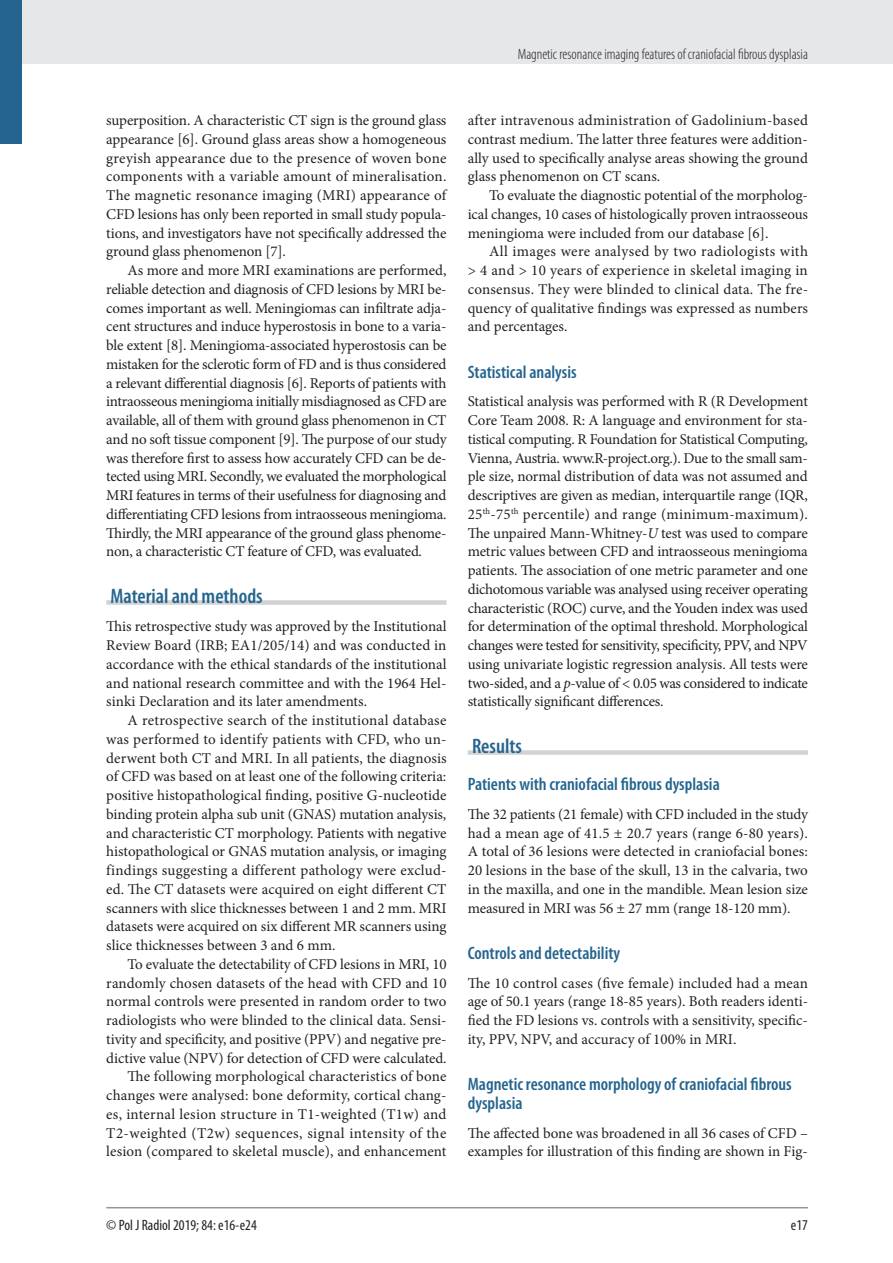
<style>
.page{position:relative;width:893px;height:1263px;background:#fff}
.page>*{position:absolute;margin:0;border:0;box-sizing:border-box;transform-origin:0 0}
.t1{font:600 condensed 21px "Myriad Pro";color:#24648f}
.t2{font:600 condensed 18px/18.8px "Myriad Pro";color:#24648f}
.t3{font:15px/18.8px "Minion Pro";color:#231f20;text-align:justify}
.t4{font:300 condensed 15px "Myriad Pro";color:#231f20}
.t5{font:condensed 15px "Myriad Pro";color:#231f20}
.s1{font-style:italic}
</style>
<div class="page">
<div style="left:0;top:0;width:893px;height:64px;background:#e6e7e9"></div>
<hr style="left:106px;top:1207px;width:702px;height:1px;background:#939598">
<div style="left:0;top:0;width:21px;height:144px;background:#24648f"></div>
<div style="left:106px;top:600px;width:340px;height:5px;background:#d1d2d4"></div>
<div style="left:468px;top:750px;width:340px;height:5px;background:#d1d2d4"></div>
<p class="t4" style="left:518px;top:45px;width:292px">Magnetic resonance imaging features of craniofacial fibrous dysplasia</p>
<p class="t3" style="left:106px;top:111px;width:342px">superposition. A characteristic CT sign is the ground glass appearance [6]. Ground glass areas show a homogeneous greyish appearance due to the presence of woven bone components with a variable amount of mineralisation.<br>The magnetic resonance imaging (MRI) appearance of CFD lesions has only been reported in small study popula&shy;tions, and investigators have not specifically addressed the ground glass phenomenon [7].</p>
<p class="t3" style="left:106px;top:261px;width:342px;text-indent:21px">As more and more MRI examinations are performed, reliable detection and diagnosis of CFD lesions by MRI be&shy;comes important as well. Meningiomas can infiltrate adja&shy;cent structures and induce hyperostosis in bone to a varia&shy;ble extent [8]. Meningioma-associated hyperostosis can be mistaken for the sclerotic form of FD and is thus considered a relevant differential diagnosis [6]. Reports of patients with intraosseous meningioma initially misdiagnosed as CFD are available, all of them with ground glass phenomenon in CT and no soft tissue component [9]. The purpose of our study was therefore first to assess how accurately CFD can be de&shy;tected using MRI. Secondly, we evaluated the morphological MRI features in terms of their usefulness for diagnosing and differentiating CFD lesions from intraosseous meningioma.<br>Thirdly, the MRI appearance of the ground glass phenome&shy;non, a characteristic CT feature of CFD, was evaluated.</p>
<h1 class="t1" style="left:111px;top:583px;width:154px">Material and methods</h1>
<p class="t3" style="left:106px;top:617px;width:342px">This retrospective study was approved by the Institutional Review Board (IRB; EA1/205/14) and was conducted in accordance with the ethical standards of the institutional and national research committee and with the 1964 Hel&shy;sinki Declaration and its later amendments.</p>
<p class="t3" style="left:106px;top:711px;width:342px;text-indent:21px">A retrospective search of the institutional database was performed to identify patients with CFD, who un&shy;derwent both CT and MRI. In all patients, the diagnosis of CFD was based on at least one of the following criteria: positive histopathological finding, positive G-nucleotide binding protein alpha sub unit (GNAS) mutation analysis, and characteristic CT morphology. Patients with negative histopathological or GNAS mutation analysis, or imaging findings suggesting a different pathology were exclud&shy;ed. The CT datasets were acquired on eight different CT scanners with slice thicknesses between 1 and 2 mm. MRI datasets were acquired on six different MR scanners using slice thicknesses between 3 and 6 mm.</p>
<p class="t3" style="left:106px;top:955px;width:342px;text-align:right">To evaluate the detectability of CFD lesions in MRI, 10 randomly chosen datasets of the head with CFD and 10 normal controls were presented in random order to two radiologists who were blinded to the clinical data. Sensi&shy;tivity and specificity, and positive (PPV) and negative pre&shy;dictive value (NPV) for detection of CFD were calculated.<br>The following morphological characteristics of bone changes were analysed: bone deformity, cortical chang&shy;es, internal lesion structure in T1-weighted (T1w) and T2-weighted (T2w) sequences, signal intensity of the lesion (compared to skeletal muscle), and enhancement</p>
<p class="t3" style="left:468px;top:111px;width:342px">after intravenous administration of Gadolinium-based contrast medium. The latter three features were addition&shy;ally used to specifically analyse areas showing the ground glass phenomenon on CT scans.</p>
<p class="t3" style="left:468px;top:186px;width:342px;text-indent:21px">To evaluate the diagnostic potential of the morpholog&shy;ical changes, 10 cases of histologically proven intraosseous meningioma were included from our database [6].</p>
<p class="t3" style="left:468px;top:242px;width:342px;text-indent:21px">All images were analysed by two radiologists with &gt; 4 and &gt; 10 years of experience in skeletal imaging in consensus. They were blinded to clinical data. The fre&shy;quency of qualitative findings was expressed as numbers and percentages.</p>
<p class="t2" style="left:468px;top:362px;width:110px">Statistical analysis</p>
<p class="t3" style="left:468px;top:392px;width:342px">Statistical analysis was performed with R (R Development Core Team 2008. R: A language and environment for sta&shy;tistical computing. R Foundation for Statistical Computing, Vienna, Austria. www.R-project.org.). Due to the small sam&shy;ple size, normal distribution of data was not assumed and descriptives are given as median, interquartile range (IQR, 25<sup>th</sup>-75<sup>th</sup> percentile) and range (minimum-maximum).<br>The unpaired Mann-Whitney-<span class="s1">U</span> test was used to compare metric values between CFD and intraosseous meningioma patients. The association of one metric parameter and one dichotomous variable was analysed using receiver operating characteristic (ROC) curve, and the Youden index was used for determination of the optimal threshold. Morphological changes were tested for sensitivity, specificity, PPV, and NPV using univariate logistic regression analysis. All tests were two-sided, and a <span class="s1">p</span>-value of &lt; 0.05 was considered to indicate statistically significant differences.</p>
<h1 class="t1" style="left:472px;top:733px;width:51px">Results</h1>
<p class="t2" style="left:468px;top:775px;width:254px">Patients with craniofacial fibrous dysplasia</p>
<p class="t3" style="left:468px;top:805px;width:342px">The 32 patients (21 female) with CFD included in the study had a mean age of 41.5 ± 20.7 years (range 6-80 years).<br>A total of 36 lesions were detected in craniofacial bones:<br>20 lesions in the base of the skull, 13 in the calvaria, two in the maxilla, and one in the mandible. Mean lesion size measured in MRI was 56 ± 27 mm (range 18-120 mm).</p>
<p class="t2" style="left:468px;top:943px;width:154px">Controls and detectability</p>
<p class="t3" style="left:468px;top:973px;width:342px">The 10 control cases (five female) included had a mean age of 50.1 years (range 18-85 years). Both readers identi&shy;fied the FD lesions vs. controls with a sensitivity, specific&shy;ity, PPV, NPV, and accuracy of 100% in MRI.</p>
<p class="t2" style="left:468px;top:1075px;width:325px">Magnetic resonance morphology of craniofacial fibrous dysplasia</p>
<p class="t3" style="left:468px;top:1123px;width:342px">The affected bone was broadened in all 36 cases of CFD – examples for illustration of this finding are shown in Fig-</p>
<p class="t5" style="left:106px;top:1216px;width:152px">© Pol J Radiol 2019; 84: e16-e24</p>
<p class="t5" style="left:791px;top:1216px;width:18px">e17</p>
</div>
